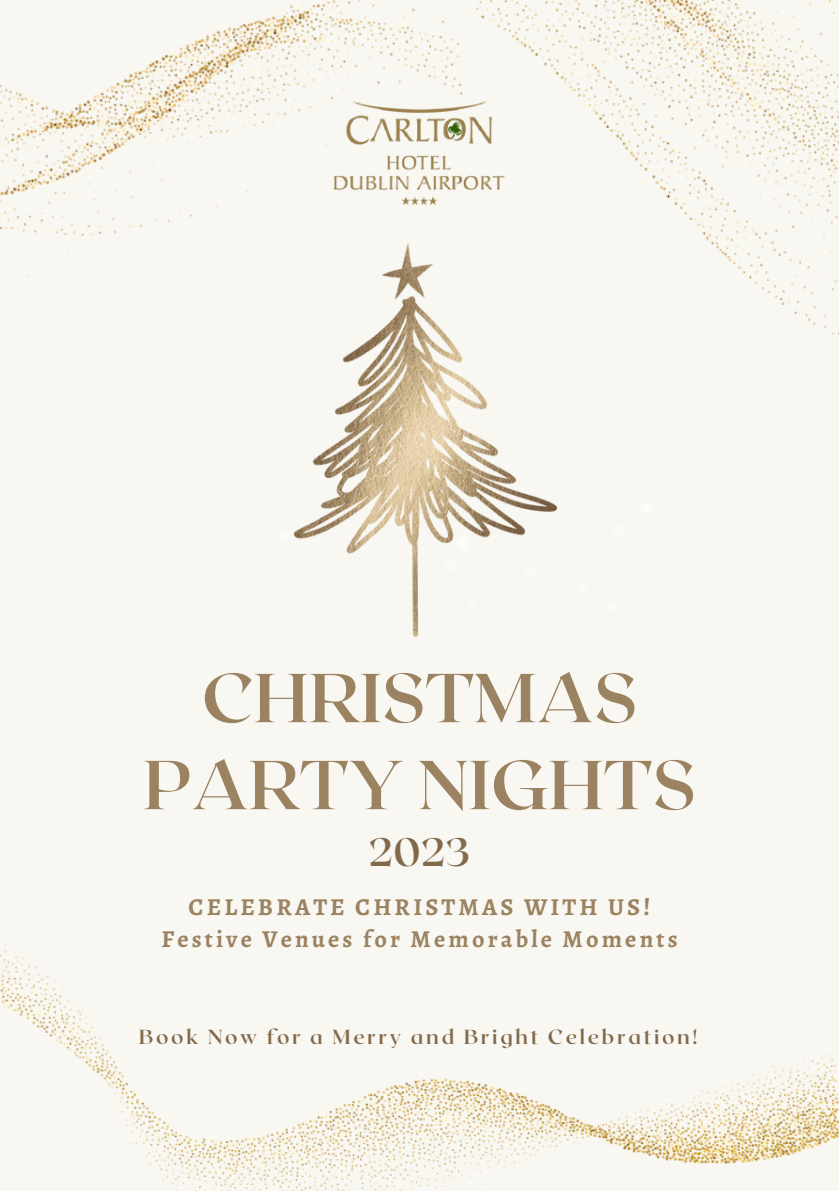
<style>
.page{position:relative;width:839px;height:1191px;background:#fff}
.page>*{position:absolute;margin:0;border:0;box-sizing:border-box;transform-origin:0 0}
.t1{font:700 69px/87px "Roxborough CF";color:#9b8260;text-align:center}
.t2{font:700 39.4px "Roxborough CF";color:#83694b}
.t3{font:700 24.2px/31.6px "Alegreya";letter-spacing:.13em;color:#9b8260;text-align:center}
.t4{font:700 20.2px "Roxborough CF";letter-spacing:.13em;color:#83694b}
</style>
<div class="page">
<div style="left:0;top:0;width:838px;height:1191px;background:#f8f7f2"></div>
<img style="left:0;top:0;width:460px;height:277px">
<img style="left:74px;top:154px;width:220px;height:150px">
<img style="left:294px;top:64px;width:263px;height:573px">
<img style="left:0;top:936px;width:838px;height:255px">
<img style="left:475px;top:0;width:363px;height:357px">
<p class="t1" style="left:143px;top:651px;width:554px">CHRISTMAS<br>PARTY NIGHTS</p>
<p class="t2" style="left:368px;top:827px;width:103px">2023</p>
<p class="t3" style="left:161px;top:892px;width:517px">CELEBRATE CHRISTMAS WITH US!<br>Festive Venues for Memorable Moments</p>
<p class="t4" style="left:139px;top:1024px;width:560px">Book Now for a Merry and Bright Celebration!</p>
</div>
